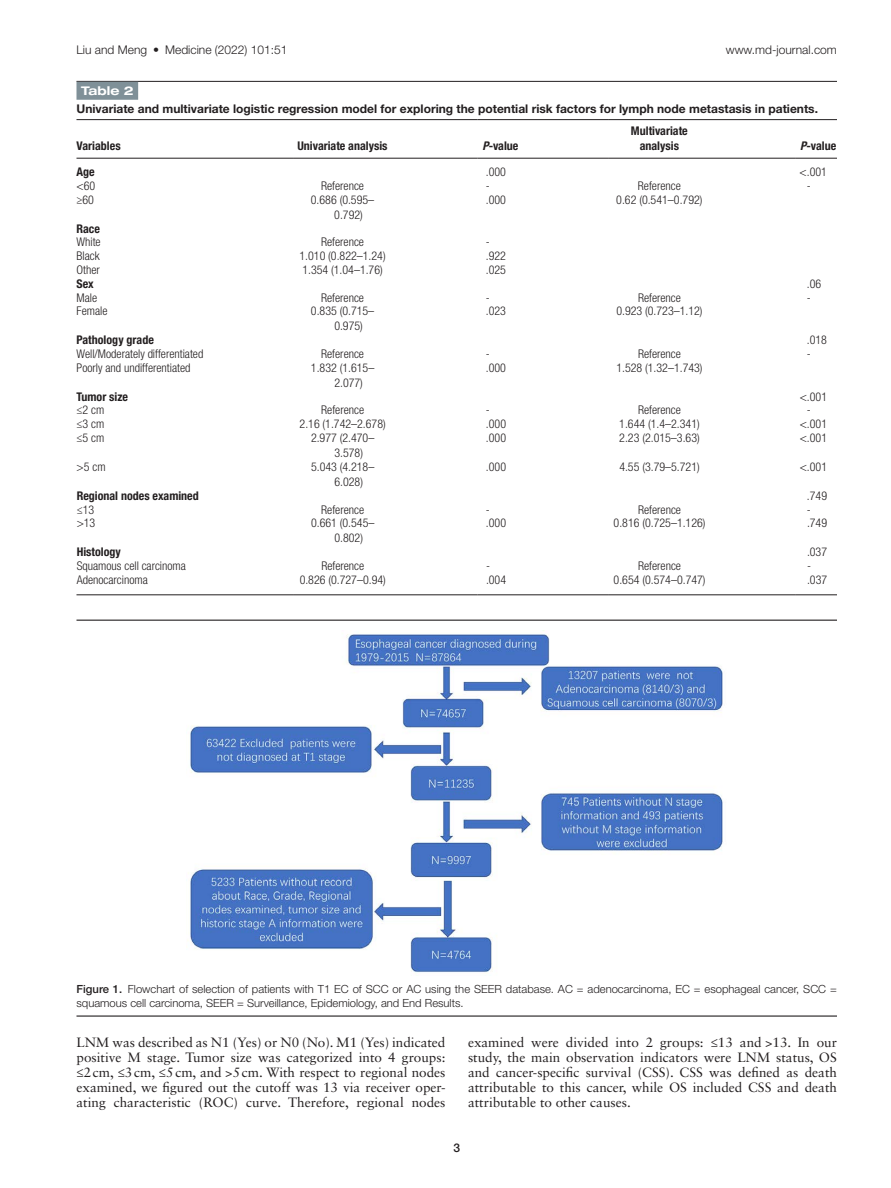
<style>
.page{position:relative;width:891px;height:1188px;background:#fff}
.page>*{position:absolute;margin:0;border:0;box-sizing:border-box;transform-origin:0 0}
.t1{font:13.5px/15px "Sabon LT Std";color:#231f20;text-align:justify}
.t2{font:300 condensed 12px/15px "Helvetica Neue LT Std";color:#231f20}
.t3{font:700 condensed 12px/15px "Helvetica Neue LT Std";color:#231f20;text-align:center}
.t4{font:700 12px "Helvetica Neue LT Std";color:#231f20}
.t5{font:300 12px "Helvetica Neue LT Std";color:#231f20}
.t6{font:700 expanded 12px "Helvetica Neue LT Std";color:#fff}
.t7{font:500 12px "Helvetica Neue LT Std";color:#231f20}
.t8{font:300 11.25px/13.5px "Helvetica Neue LT Std";color:#231f20}
.s1{font-style:italic}
.s2{font-weight:500}
</style>
<div class="page">
<hr style="left:76px;top:81px;width:761px;height:1px;background:#231f20">
<div style="left:76px;top:82px;width:62px;height:18px;background:#7f9098"></div>
<hr style="left:76px;top:119px;width:217px;height:1px;background:#231f20">
<hr style="left:76px;top:158px;width:217px;height:1px;background:#231f20">
<hr style="left:293px;top:119px;width:184px;height:1px;background:#231f20">
<hr style="left:293px;top:158px;width:184px;height:1px;background:#231f20">
<hr style="left:477px;top:119px;width:132px;height:1px;background:#231f20">
<hr style="left:477px;top:158px;width:132px;height:1px;background:#231f20">
<hr style="left:609px;top:119px;width:186px;height:1px;background:#231f20">
<hr style="left:609px;top:158px;width:186px;height:1px;background:#231f20">
<hr style="left:795px;top:119px;width:42px;height:1px;background:#231f20">
<hr style="left:795px;top:158px;width:42px;height:1px;background:#231f20">
<hr style="left:76px;top:594px;width:217px;height:1px;background:#231f20">
<hr style="left:293px;top:594px;width:184px;height:1px;background:#231f20">
<hr style="left:477px;top:594px;width:132px;height:1px;background:#231f20">
<hr style="left:609px;top:594px;width:186px;height:1px;background:#231f20">
<hr style="left:795px;top:594px;width:42px;height:1px;background:#231f20">
<img style="left:187px;top:634px;width:536px;height:340px">
<hr style="left:76px;top:620px;width:761px;height:1px;background:#231f20">
<hr style="left:76px;top:1016px;width:761px;height:1px;background:#231f20">
<p class="t5" style="left:76px;top:42px;width:212px">Liu and Meng • Medicine (2022) 101:51</p>
<p class="t5" style="left:726px;top:42px;width:113px">www.md-journal.com</p>
<p class="t6" style="left:81px;top:83px;width:54px">Table 2</p>
<p class="t4" style="left:76px;top:102px;width:743px">Univariate and multivariate logistic regression model for exploring the potential risk factors for lymph node metastasis in patients.</p>
<p class="t3" style="left:76px;top:138px;width:46px">Variables</p>
<p class="t3" style="left:298px;top:138px;width:92px">Univariate analysis</p>
<p class="t3" style="left:482px;top:138px;width:38px"><span class="s1">P</span>-value</p>
<p class="t3" style="left:631px;top:123px;width:58px">Multivariate analysis</p>
<p class="t3" style="left:800px;top:138px;width:38px"><span class="s1">P</span>-value</p>
<p class="t3" style="left:76px;top:164px;width:20px">Age</p>
<p class="t2" style="left:486px;top:164px;width:22px">.000</p>
<p class="t2" style="left:800px;top:164px;width:29px">&lt;.001</p>
<p class="t2" style="left:77px;top:178px;width:20px">&lt;60</p>
<p class="t2" style="left:321px;top:178px;width:44px">Reference</p>
<p class="t2" style="left:486px;top:178px;width:5px">-</p>
<p class="t2" style="left:638px;top:178px;width:44px">Reference</p>
<p class="t2" style="left:807px;top:178px;width:5px">-</p>
<p class="t2" style="left:77px;top:192px;width:19px">≥60</p>
<p class="t2" style="left:334px;top:192px;width:41px;text-indent:-23px">0.686 (0.595–<br>0.792)</p>
<p class="t2" style="left:486px;top:192px;width:22px">.000</p>
<p class="t2" style="left:616px;top:192px;width:88px">0.62 (0.541–0.792)</p>
<p class="t3" style="left:77px;top:221px;width:25px">Race</p>
<p class="t2" style="left:77px;top:235px;width:26px">White</p>
<p class="t2" style="left:321px;top:235px;width:44px">Reference</p>
<p class="t2" style="left:486px;top:235px;width:5px">-</p>
<p class="t2" style="left:77px;top:248px;width:25px">Black</p>
<p class="t2" style="left:300px;top:248px;width:88px">1.010 (0.822–1.24)</p>
<p class="t2" style="left:486px;top:248px;width:22px">.922</p>
<p class="t2" style="left:77px;top:262px;width:25px">Other</p>
<p class="t2" style="left:302px;top:262px;width:82px">1.354 (1.04–1.76)</p>
<p class="t2" style="left:486px;top:262px;width:22px">.025</p>
<p class="t3" style="left:77px;top:276px;width:19px">Sex</p>
<p class="t2" style="left:807px;top:276px;width:16px">.06</p>
<p class="t2" style="left:77px;top:290px;width:22px">Male</p>
<p class="t2" style="left:321px;top:290px;width:44px">Reference</p>
<p class="t2" style="left:486px;top:290px;width:5px">-</p>
<p class="t2" style="left:638px;top:290px;width:44px">Reference</p>
<p class="t2" style="left:807px;top:290px;width:5px">-</p>
<p class="t2" style="left:77px;top:304px;width:32px">Female</p>
<p class="t2" style="left:334px;top:304px;width:41px;text-indent:-23px">0.835 (0.715–<br>0.975)</p>
<p class="t2" style="left:486px;top:304px;width:22px">.023</p>
<p class="t2" style="left:616px;top:304px;width:88px">0.923 (0.723–1.12)</p>
<p class="t3" style="left:77px;top:332px;width:79px">Pathology grade</p>
<p class="t2" style="left:807px;top:332px;width:22px">.018</p>
<p class="t2" style="left:77px;top:346px;width:128px">Well/Moderately differentiated</p>
<p class="t2" style="left:321px;top:346px;width:44px">Reference</p>
<p class="t2" style="left:486px;top:346px;width:5px">-</p>
<p class="t2" style="left:638px;top:346px;width:44px">Reference</p>
<p class="t2" style="left:807px;top:346px;width:5px">-</p>
<p class="t2" style="left:77px;top:360px;width:115px">Poorly and undifferentiated</p>
<p class="t2" style="left:334px;top:360px;width:41px;text-indent:-23px">1.832 (1.615–<br>2.077)</p>
<p class="t2" style="left:486px;top:360px;width:22px">.000</p>
<p class="t2" style="left:616px;top:360px;width:88px">1.528 (1.32–1.743)</p>
<p class="t3" style="left:77px;top:389px;width:53px">Tumor size</p>
<p class="t2" style="left:800px;top:389px;width:29px">&lt;.001</p>
<p class="t2" style="left:77px;top:403px;width:29px">≤2 cm</p>
<p class="t2" style="left:321px;top:403px;width:44px">Reference</p>
<p class="t2" style="left:486px;top:403px;width:5px">-</p>
<p class="t2" style="left:638px;top:403px;width:44px">Reference</p>
<p class="t2" style="left:807px;top:403px;width:5px">-</p>
<p class="t2" style="left:77px;top:416px;width:29px">≤3 cm</p>
<p class="t2" style="left:300px;top:416px;width:88px">2.16 (1.742–2.678)</p>
<p class="t2" style="left:486px;top:416px;width:22px">.000</p>
<p class="t2" style="left:619px;top:416px;width:82px">1.644 (1.4–2.341)</p>
<p class="t2" style="left:800px;top:416px;width:29px">&lt;.001</p>
<p class="t2" style="left:77px;top:430px;width:29px">≤5 cm</p>
<p class="t2" style="left:334px;top:430px;width:41px;text-indent:-23px">2.977 (2.470–<br>3.578)</p>
<p class="t2" style="left:486px;top:430px;width:22px">.000</p>
<p class="t2" style="left:619px;top:430px;width:82px">2.23 (2.015–3.63)</p>
<p class="t2" style="left:800px;top:430px;width:29px">&lt;.001</p>
<p class="t2" style="left:77px;top:459px;width:30px">&gt;5 cm</p>
<p class="t2" style="left:334px;top:459px;width:41px;text-indent:-23px">5.043 (4.218–<br>6.028)</p>
<p class="t2" style="left:486px;top:459px;width:22px">.000</p>
<p class="t2" style="left:619px;top:459px;width:82px">4.55 (3.79–5.721)</p>
<p class="t2" style="left:800px;top:459px;width:29px">&lt;.001</p>
<p class="t3" style="left:77px;top:488px;width:124px">Regional nodes examined</p>
<p class="t2" style="left:807px;top:488px;width:22px">.749</p>
<p class="t2" style="left:77px;top:502px;width:19px">≤13</p>
<p class="t2" style="left:321px;top:502px;width:44px">Reference</p>
<p class="t2" style="left:486px;top:502px;width:5px">-</p>
<p class="t2" style="left:638px;top:502px;width:44px">Reference</p>
<p class="t2" style="left:807px;top:502px;width:5px">-</p>
<p class="t2" style="left:77px;top:516px;width:20px">&gt;13</p>
<p class="t2" style="left:334px;top:516px;width:41px;text-indent:-23px">0.661 (0.545–<br>0.802)</p>
<p class="t2" style="left:486px;top:516px;width:22px">.000</p>
<p class="t2" style="left:614px;top:516px;width:93px">0.816 (0.725–1.126)</p>
<p class="t2" style="left:807px;top:516px;width:22px">.749</p>
<p class="t3" style="left:77px;top:544px;width:46px">Histology</p>
<p class="t2" style="left:807px;top:544px;width:22px">.037</p>
<p class="t2" style="left:77px;top:558px;width:111px">Squamous cell carcinoma</p>
<p class="t2" style="left:321px;top:558px;width:44px">Reference</p>
<p class="t2" style="left:486px;top:558px;width:5px">-</p>
<p class="t2" style="left:638px;top:558px;width:44px">Reference</p>
<p class="t2" style="left:807px;top:558px;width:5px">-</p>
<p class="t2" style="left:77px;top:572px;width:73px">Adenocarcinoma</p>
<p class="t2" style="left:300px;top:572px;width:88px">0.826 (0.727–0.94)</p>
<p class="t2" style="left:486px;top:572px;width:22px">.004</p>
<p class="t2" style="left:614px;top:572px;width:93px">0.654 (0.574–0.747)</p>
<p class="t2" style="left:807px;top:572px;width:22px">.037</p>
<p class="t8" style="left:76px;top:982px;width:762px"><span class="s2">Figure 1.</span> Flowchart of selection of patients with T1 EC of SCC or AC using the SEER database. AC = adenocarcinoma, EC = esophageal cancer, SCC = squamous cell carcinoma, SEER = Surveillance, Epidemiology, and End Results.</p>
<p class="t1" style="left:76px;top:1034px;width:371px">LNM was described as N1 (Yes) or N0 (No). M1 (Yes) indicated positive M stage. Tumor size was categorized into 4 groups: ≤2cm, ≤3cm, ≤5cm, and &gt;5cm. With respect to regional nodes examined, we figured out the cutoff was 13 via receiver oper&shy;ating characteristic (ROC) curve. Therefore, regional nodes</p>
<p class="t1" style="left:468px;top:1034px;width:371px">examined were divided into 2 groups: ≤13 and &gt;13. In our study, the main observation indicators were LNM status, OS and cancer-specific survival (CSS). CSS was defined as death attributable to this cancer, while OS included CSS and death attributable to other causes.</p>
<p class="t7" style="left:453px;top:1140px;width:8px">3</p>
</div>
